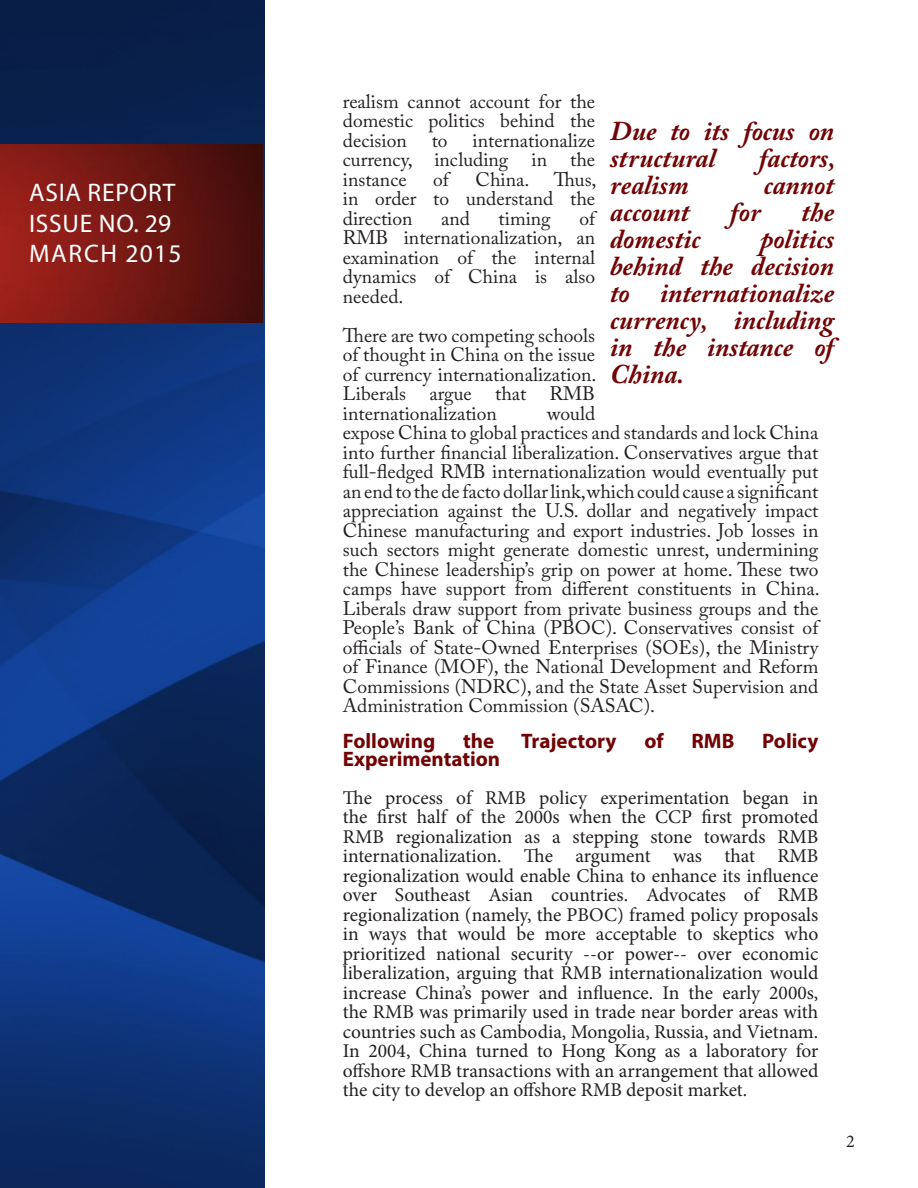
<style>
.page{position:relative;width:918px;height:1188px;background:#fff}
.page>*{position:absolute;margin:0;border:0;box-sizing:border-box;transform-origin:0 0}
.t1{font:italic 700 27px/27px "Adobe Caslon Pro";color:#720304}
.t2{font:25.5px "Myriad Pro";letter-spacing:.03em;color:#fff}
.t3{font:25.5px "Myriad Pro";letter-spacing:.06em;color:#fff}
.t4{font:700 21px "Myriad Pro";color:#720304}
.t5{font:19.5px/19.5px "Adobe Caslon Pro";color:#231f20;text-align:justify}
.t6{font:19.5px/19.5px "Minion Pro";letter-spacing:-.005em;color:#231f20;text-align:justify}
.t7{font:18px "Minion Pro";color:#231f20}
</style>
<div class="page">
<img style="left:0;top:0;width:265px;height:1188px">
<img style="left:0;top:144px;width:263px;height:178px">
<p class="t2" style="left:29px;top:177px;width:148px">ASIA REPORT</p>
<p class="t2" style="left:29px;top:207px;width:144px">ISSUE NO. 29</p>
<p class="t3" style="left:29px;top:238px;width:154px">MARCH 2015</p>
<p class="t5" style="left:343px;top:91px;width:254px">realism cannot account for the domestic politics behind the decision</p>
<p class="t1" style="left:610px;top:117px;width:226px">Due to its focus on structural</p>
<p class="t5" style="left:343px;top:130px;width:254px;text-indent:130px">internationalize currency, including in the instance</p>
<p class="t5" style="left:432px;top:130px;width:17px">to</p>
<p class="t1" style="left:759px;top:144px;width:77px">factors,</p>
<p class="t5" style="left:343px;top:169px;width:255px;text-indent:133px">China. Thus, in order to understand the direction</p>
<p class="t5" style="left:433px;top:169px;width:17px">of</p>
<p class="t1" style="left:610px;top:171px;width:80px">realism</p>
<p class="t1" style="left:764px;top:171px;width:72px">cannot</p>
<p class="t1" style="left:610px;top:198px;width:81px">account</p>
<p class="t1" style="left:730px;top:198px;width:32px">for</p>
<p class="t1" style="left:802px;top:198px;width:34px">the</p>
<p class="t1" style="left:610px;top:225px;width:92px">domestic</p>
<p class="t5" style="left:343px;top:208px;width:254px;text-indent:237px">of RMB internationalization, an examination of the internal dynamics of China is also needed.</p>
<p class="t5" style="left:343px;top:325px;width:255px">There are two competing schools of thought in China on the issue of currency internationalization.<br>Liberals argue that RMB internationalization</p>
<p class="t5" style="left:441px;top:208px;width:30px">and</p>
<p class="t5" style="left:499px;top:208px;width:54px">timing</p>
<p class="t1" style="left:610px;top:225px;width:226px;text-align:justify;text-indent:150px">politics behind the decision to internationalize currency, including in the instance of China.</p>
<p class="t5" style="left:343px;top:403px;width:478px;text-align:left;text-indent:204px">would<br>expose China to global practices and standards and lock China into further financial liberalization. Conservatives argue that full-fledged RMB internationalization would eventually put an end to the de facto dollar link, which could cause a significant appreciation against the U.S. dollar and negatively impact Chinese manufacturing and export industries. Job losses in such sectors might generate domestic unrest, undermining the Chinese leadership’s grip on power at home. These two camps have support from different constituents in China.<br>Liberals draw support from private business groups and the People’s Bank of China (PBOC). Conservatives consist of officials of State-Owned Enterprises (SOEs), the Ministry of Finance (MOF), the National Development and Reform Commissions (NDRC), and the State Asset Supervision and Administration Commission (SASAC).</p>
<p class="t4" style="left:343px;top:728px;width:94px">Following</p>
<p class="t4" style="left:463px;top:728px;width:33px">the</p>
<p class="t4" style="left:521px;top:728px;width:97px">Trajectory</p>
<p class="t4" style="left:644px;top:728px;width:21px">of</p>
<p class="t4" style="left:692px;top:728px;width:44px">RMB</p>
<p class="t4" style="left:762px;top:728px;width:58px">Policy</p>
<p class="t4" style="left:343px;top:746px;width:159px">Experimentation</p>
<p class="t6" style="left:343px;top:788px;width:477px">The process of RMB policy experimentation began in the first half of the 2000s when the CCP first promoted RMB regionalization as a stepping stone towards RMB internationalization. The argument was that RMB regionalization would enable China to enhance its influence over Southeast Asian countries. Advocates of RMB regionalization (namely, the PBOC) framed policy proposals in ways that would be more acceptable to skeptics who prioritized national security --or power-- over economic liberalization, arguing that RMB internationalization would increase China’s power and influence. In the early 2000s, the RMB was primarily used in trade near border areas with countries such as Cambodia, Mongolia, Russia, and Vietnam.<br>In 2004, China turned to Hong Kong as a laboratory for offshore RMB transactions with an arrangement that allowed the city to develop an offshore RMB deposit market.</p>
<p class="t7" style="left:846px;top:1129px;width:10px">2</p>
</div>
